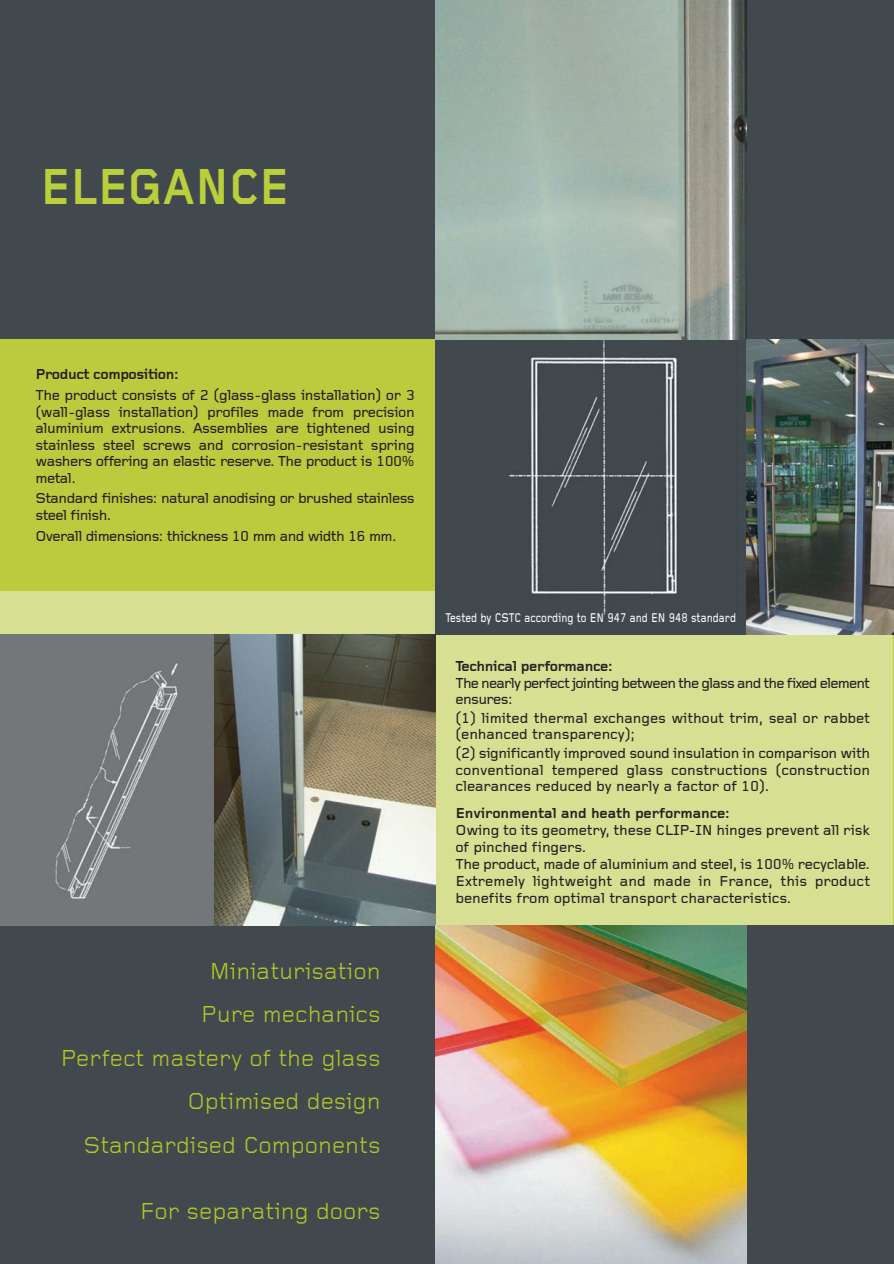
<style>
.page{position:relative;width:894px;height:1264px;background:#fff}
.page>*{position:absolute;margin:0;border:0;box-sizing:border-box;transform-origin:0 0}
.t1{font:700 52.5px "Foundry Gridnik";letter-spacing:-.005em;color:#b9cf3c;scale:.9 1}
.t2{font:24px/43.5px "Foundry Gridnik";color:#b5c627;text-align:right}
.t3{font:500 15px/16.5px "Foundry Gridnik";letter-spacing:-.025em;color:#231f20;text-align:justify}
.t4{font:500 15px/16.5px "Foundry Gridnik";letter-spacing:-.045em;color:#231f20}
.t5{font:700 15px "Foundry Gridnik";letter-spacing:-.03em;color:#231f20}
.t6{font:500 15px/16.5px "Foundry Gridnik";letter-spacing:-.06em;color:#231f20}
.t7{font:500 13.2px "Foundry Gridnik";color:#fff;scale:.8 1}
</style>
<div class="page">
<img style="left:0;top:0;width:894px;height:1264px">
<h1 class="t1" style="left:40px;top:158px;width:278px">ELEGANCE</h1>
<p class="t5" style="left:35px;top:366px;width:145px">Product composition:</p>
<p class="t3" style="left:35px;top:388px;width:381px">The product consists of 2 (glass-glass installation) or 3 (wall-glass installation) profiles made from precision aluminium extrusions. Assemblies are tightened using stainless steel screws and corrosion-resistant spring washers offering an elastic reserve. The product is 100% metal.</p>
<p class="t4" style="left:35px;top:491px;width:381px">Standard finishes: natural anodising or brushed stainless steel finish.</p>
<p class="t4" style="left:35px;top:529px;width:363px">Overall dimensions: thickness 10 mm and width 16 mm.</p>
<h2 class="t2" style="left:60px;top:951px;width:322px">Miniaturisation<br>Pure mechanics<br>Perfect mastery of the glass<br>Optimised design<br>Standardised Components</h2>
<h2 class="t2" style="left:140px;top:1191px;width:242px">For separating doors</h2>
<p class="t7" style="left:445px;top:613px;width:365px">Tested by CSTC according to EN 947 and EN 948 standard</p>
<p class="t5" style="left:455px;top:658px;width:159px">Technical performance:</p>
<p class="t6" style="left:455px;top:676px;width:416px">The nearly perfect jointing between the glass and the fixed element ensures:</p>
<p class="t3" style="left:455px;top:711px;width:416px">(1) limited thermal exchanges without trim, seal or rabbet (enhanced transparency);</p>
<p class="t3" style="left:455px;top:746px;width:416px">(2) significantly improved sound insulation in comparison with conventional tempered glass constructions (construction clearances reduced by nearly a factor of 10).</p>
<p class="t5" style="left:455px;top:805px;width:276px">Environmental and heath performance:</p>
<p class="t3" style="left:455px;top:823px;width:416px;line-height:17px;text-align:left">Owing to its geometry, these CLIP-IN hinges prevent all risk of pinched fingers.<br>The product, made of aluminium and steel, is 100% recyclable.<br>Extremely lightweight and made in France, this product benefits from optimal transport characteristics.</p>
</div>
